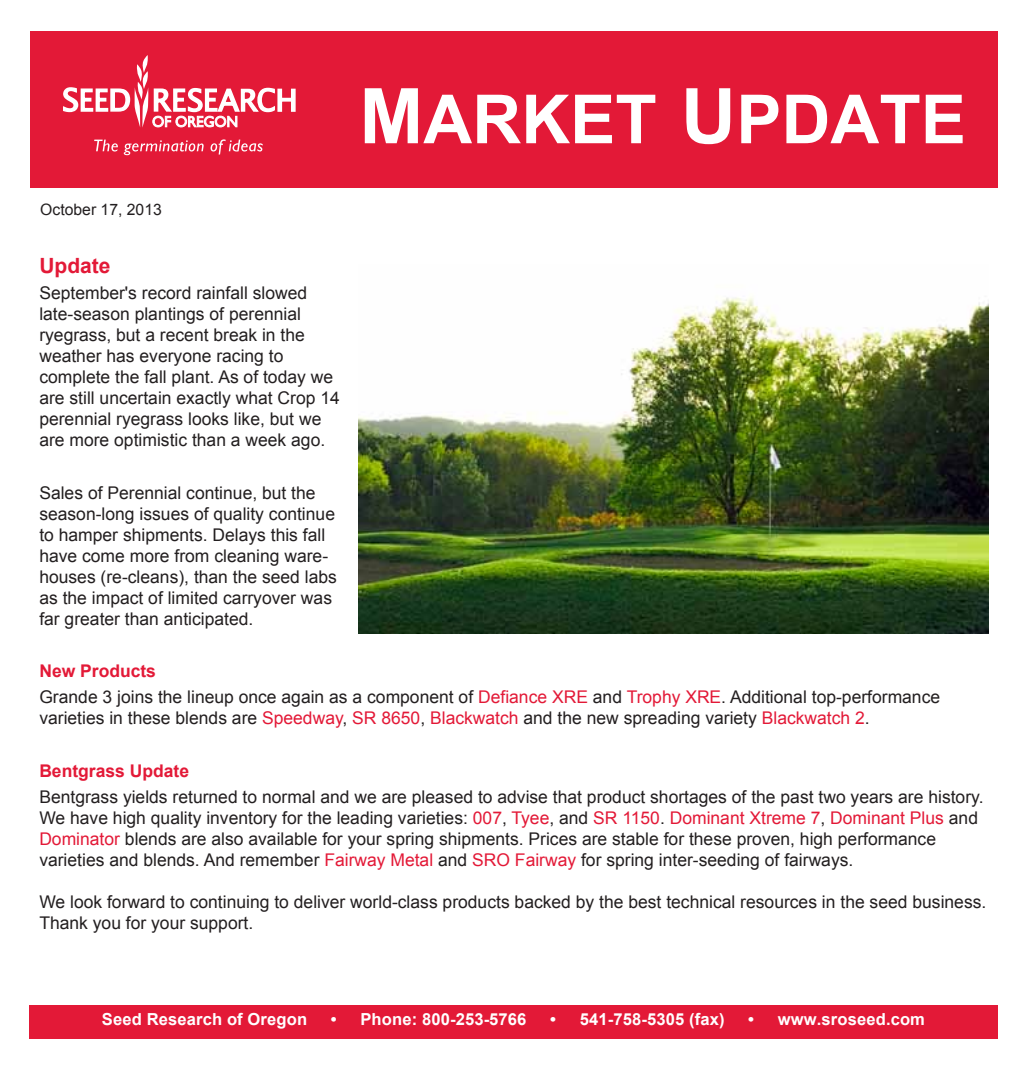
<style>
.page{position:relative;width:1022px;height:1085px;background:#fff}
.page>*{position:absolute;margin:0;border:0;box-sizing:border-box;transform-origin:0 0}
.t1{font:700 67.73px "Arial";color:#fff}
.t2{font:700 21px "Arial";color:#e31937}
.t3{font:17.5px/21px "Arial";color:#231f20}
.t4{font:700 17.5px "Arial";color:#e31937}
.t5{font:700 16.62px "Arial";letter-spacing:.005em;color:#fff}
.t6{font:15.75px "Arial";color:#231f20}
.s1{font-size:76.83px}
.s2{font-weight:700;color:#e31937}
.s3{color:#e31937}
</style>
<div class="page">
<div style="left:30px;top:32px;width:967px;height:156px;background:#e31937"></div>
<svg style="left:94px;top:140px;width:24px;height:12px"></svg>
<svg style="left:124px;top:140px;width:80px;height:15px"></svg>
<svg style="left:211px;top:139px;width:52px;height:16px"></svg>
<svg style="left:63px;top:55px;width:233px;height:73px"></svg>
<div style="left:29px;top:1006px;width:968px;height:33px;background:#e31937"></div>
<img style="left:359px;top:297px;width:630px;height:336px">
<p class="t6" style="left:40px;top:199px;width:123px">October 17, 2013</p>
<h1 class="t1" style="left:359px;top:75px;width:608px"><span class="s1">M</span>ARKET <span class="s1">U</span>PDATE</h1>
<p class="t2" style="left:39px;top:252px;width:73px">Update</p>
<p class="t3" style="left:39px;top:283px;width:302px">September's record rainfall slowed late-season plantings of perennial ryegrass, but a recent break in the weather has everyone racing to complete the fall plant. As of today we are still uncertain exactly what Crop 14 perennial ryegrass looks like, but we are more optimistic than a week ago.</p>
<p class="t3" style="left:39px;top:482px;width:299px">Sales of Perennial continue, but the season-long issues of quality continue to hamper shipments. Delays this fall have come more from cleaning ware&shy;houses (re-cleans), than the seed labs as the impact of limited carryover was far greater than anticipated.</p>
<p class="t3" style="left:39px;top:658px;width:902px;line-height:26.2px"><span class="s2">New Products<br></span>Grande 3 joins the lineup once again as a component of <span class="s3">Defiance XRE</span> and <span class="s3">Trophy XRE</span>. Additional top-performance</p>
<p class="t3" style="left:39px;top:708px;width:832px">varieties in these blends are <span class="s3">Speedway</span>, <span class="s3">SR 8650</span>, <span class="s3">Blackwatch</span> and the new spreading variety <span class="s3">Blackwatch 2</span>.</p>
<p class="t4" style="left:39px;top:759px;width:151px">Bentgrass Update</p>
<p class="t3" style="left:39px;top:787px;width:946px">Bentgrass yields returned to normal and we are pleased to advise that product shortages of the past two years are history.<br>We have high quality inventory for the leading varieties: <span class="s3">007</span>, <span class="s3">Tyee</span>, and <span class="s3">SR 1150</span>. <span class="s3">Dominant Xtreme 7</span>, <span class="s3">Dominant Plus</span> and <span class="s3">Dominator</span> blends are also available for your spring shipments. Prices are stable for these proven, high performance varieties and blends. And remember <span class="s3">Fairway Metal</span> and <span class="s3">SRO Fairway</span> for spring inter-seeding of fairways.</p>
<p class="t3" style="left:39px;top:892px;width:949px">We look forward to continuing to deliver world-class products backed by the best technical resources in the seed business.<br>Thank you for your support.</p>
<p class="t5" style="left:102px;top:1009px;width:207px">Seed Research of Oregon</p>
<p class="t5" style="left:331px;top:1009px;width:197px">• Phone: 800-253-5766</p>
<p class="t5" style="left:550px;top:1009px;width:176px">• 541-758-5305 (fax)</p>
<p class="t5" style="left:748px;top:1009px;width:178px">• www.sroseed.com</p>
</div>
